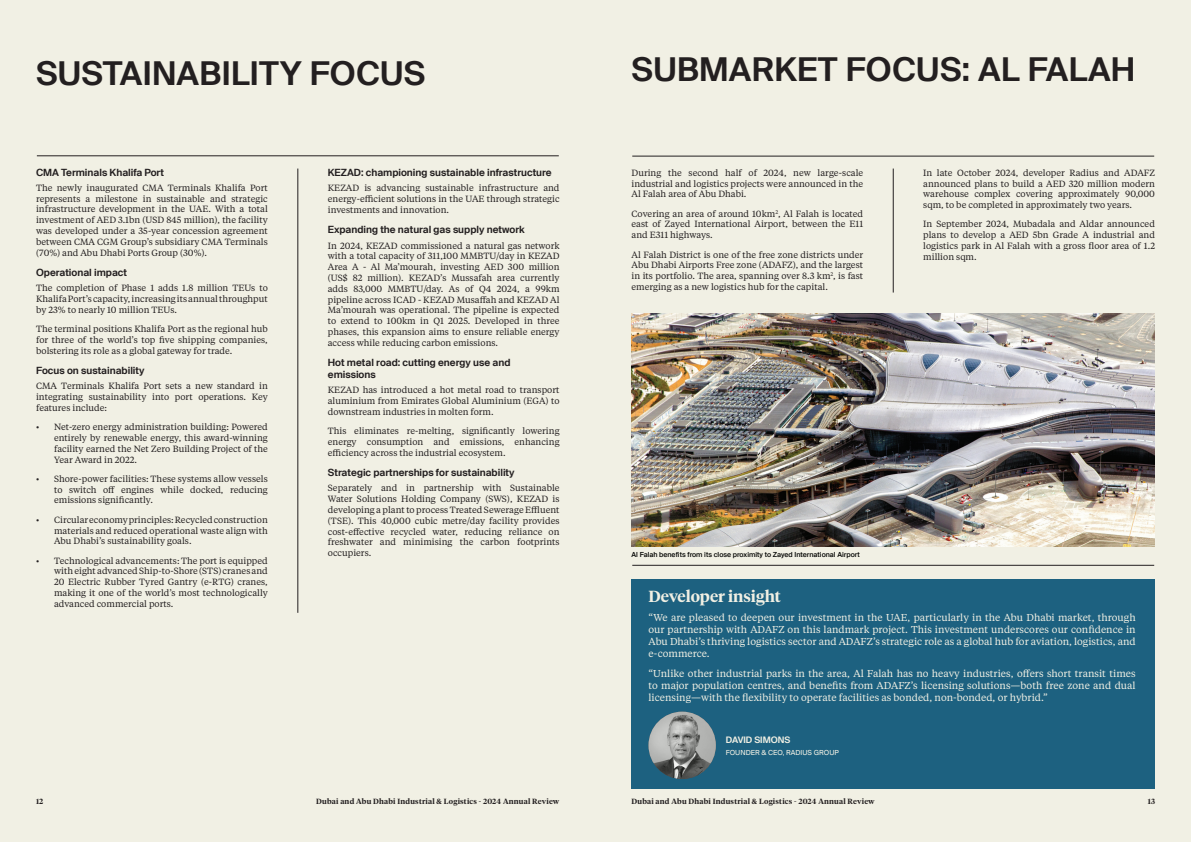
<style>
.page{position:relative;width:1191px;height:842px;background:#fff}
.page>*{position:absolute;margin:0;border:0;box-sizing:border-box;transform-origin:0 0}
.t1{font:600 33px "Suisse Intl";letter-spacing:.01em;color:#231f20}
.t2{font:600 16px "Tiempos Headline";color:#f1f0e4}
.t3{font:10px/12px "Tiempos Text";color:#f1f0e4;text-align:justify}
.t4{font:600 10px/12px "Suisse Intl";color:#231f20}
.t5{font:9px/10.8px "Tiempos Text";color:#231f20;text-align:justify}
.t6{font:600 9px "Suisse Intl";color:#f1f0e4}
.t7{font:600 7.5px "Tiempos Headline";letter-spacing:.03em;color:#231f20}
.t8{font:500 7px "Suisse Intl";color:#040503}
.t9{font:7px "Suisse Intl";color:#f1f0e4}
</style>
<div class="page">
<div style="left:0;top:0;width:595px;height:842px;background:#f1f0e4"></div>
<div style="left:595px;top:0;width:596px;height:842px;background:#f1f0e4"></div>
<hr style="left:298px;top:169px;width:1px;height:444px;background:#231f20">
<hr style="left:893px;top:169px;width:1px;height:124px;background:#231f20">
<hr style="left:37px;top:156px;width:522px;height:1px;background:#231f20">
<hr style="left:632px;top:156px;width:522px;height:1px;background:#231f20">
<hr style="left:632px;top:565px;width:522px;height:1px;background:#231f20">
<div style="left:631px;top:579px;width:524px;height:209px;background:#1d6180"></div>
<svg style="left:648px;top:712px;width:68px;height:67px;background:#959694"></svg>
<img style="left:631px;top:314px;width:523px;height:233px">
<h1 class="t1" style="left:36px;top:54px;width:391px">SUSTAINABILITY FOCUS</h1>
<p class="t4" style="left:36px;top:167px;width:129px">CMA Terminals Khalifa Port</p>
<p class="t5" style="left:36px;top:182px;width:233px">The newly inaugurated CMA Terminals Khalifa Port represents a milestone in sustainable and strategic infrastructure development in the UAE. With a total investment of AED 3.1bn (USD 845 million), the facility was developed under a 35-year concession agreement between CMA CGM Group’s subsidiary CMA Terminals (70%) and Abu Dhabi Ports Group (30%).</p>
<p class="t4" style="left:36px;top:267px;width:92px">Operational impact</p>
<p class="t5" style="left:36px;top:282px;width:233px">The completion of Phase 1 adds 1.8 million TEUs to Khalifa Port’s capacity, increasing its annual throughput by 23% to nearly 10 million TEUs.</p>
<p class="t5" style="left:36px;top:323px;width:233px">The terminal positions Khalifa Port as the regional hub for three of the world’s top five shipping companies, bolstering its role as a global gateway for trade.</p>
<p class="t4" style="left:36px;top:365px;width:110px">Focus on sustainability</p>
<p class="t5" style="left:36px;top:380px;width:233px">CMA Terminals Khalifa Port sets a new standard in integrating sustainability into port operations. Key features include:</p>
<p class="t5" style="left:54px;top:421px;width:215px;text-indent:-18px">• Net-zero energy administration building: Powered entirely by renewable energy, this award-winning facility earned the Net Zero Building Project of the Year Award in 2022.</p>
<p class="t5" style="left:54px;top:473px;width:215px;text-indent:-18px">• Shore-power facilities: These systems allow vessels to switch off engines while docked, reducing emissions significantly.</p>
<p class="t5" style="left:54px;top:514px;width:215px;text-indent:-18px">• Circular economy principles: Recycled construction materials and reduced operational waste align with Abu Dhabi’s sustainability goals.</p>
<p class="t5" style="left:54px;top:555px;width:215px;text-indent:-18px">• Technological advancements: The port is equipped with eight advanced Ship-to-Shore (STS) cranes and 20 Electric Rubber Tyred Gantry (e-RTG) cranes, making it one of the world’s most technologically advanced commercial ports.</p>
<p class="t4" style="left:328px;top:167px;width:225px">KEZAD: championing sustainable infrastructure</p>
<p class="t5" style="left:328px;top:182px;width:233px">KEZAD is advancing sustainable infrastructure and energy-efficient solutions in the UAE through strategic investments and innovation.</p>
<p class="t4" style="left:328px;top:224px;width:198px">Expanding the natural gas supply network</p>
<p class="t5" style="left:328px;top:239px;width:233px">In 2024, KEZAD commissioned a natural gas network with a total capacity of 311,100 MMBTU/day in KEZAD Area A - Al Ma’mourah, investing AED 300 million (US$ 82 million). KEZAD’s Mussafah area currently adds 83,000 MMBTU/day. As of Q4 2024, a 99km pipeline across ICAD - KEZAD Musaffah and KEZAD Al Ma’mourah was operational. The pipeline is expected to extend to 100km in Q1 2025. Developed in three phases, this expansion aims to ensure reliable energy access while reducing carbon emissions.</p>
<p class="t4" style="left:328px;top:357px;width:184px">Hot metal road: cutting energy use and emissions</p>
<p class="t5" style="left:328px;top:384px;width:233px">KEZAD has introduced a hot metal road to transport aluminium from Emirates Global Aluminium (EGA) to downstream industries in molten form.</p>
<p class="t5" style="left:328px;top:425px;width:233px">This eliminates re-melting, significantly lowering energy consumption and emissions, enhancing efficiency across the industrial ecosystem.</p>
<p class="t4" style="left:328px;top:467px;width:188px">Strategic partnerships for sustainability</p>
<p class="t5" style="left:328px;top:482px;width:233px">Separately and in partnership with Sustainable Water Solutions Holding Company (SWS), KEZAD is developing a plant to process Treated Sewerage Effluent (TSE). This 40,000 cubic metre/day facility provides cost-effective recycled water, reducing reliance on freshwater and minimising the carbon footprints occupiers.</p>
<h1 class="t1" style="left:631px;top:51px;width:505px">SUBMARKET FOCUS: AL FALAH</h1>
<p class="t5" style="left:631px;top:167px;width:233px">During the second half of 2024, new large-scale industrial and logistics projects were announced in the Al Falah area of Abu Dhabi.</p>
<p class="t5" style="left:631px;top:208px;width:233px">Covering an area of around 10km<sup>2</sup>, Al Falah is located east of Zayed International Airport, between the E11 and E311 highways.</p>
<p class="t5" style="left:631px;top:249px;width:233px">Al Falah District is one of the free zone districts under Abu Dhabi Airports Free zone (ADAFZ), and the largest in its portfolio. The area, spanning over 8.3 km<sup>2</sup>, is fast emerging as a new logistics hub for the capital.</p>
<p class="t5" style="left:923px;top:167px;width:233px">In late October 2024, developer Radius and ADAFZ announced plans to build a AED 320 million modern warehouse complex covering approximately 90,000 sqm, to be completed in approximately two years.</p>
<p class="t5" style="left:923px;top:218px;width:233px">In September 2024, Mubadala and Aldar announced plans to develop a AED 5bn Grade A industrial and logistics park in Al Falah with a gross floor area of 1.2 million sqm.</p>
<p class="t8" style="left:631px;top:551px;width:230px">Al Falah benefits from its close proximity to Zayed International Airport</p>
<h2 class="t2" style="left:648px;top:585px;width:134px">Developer insight</h2>
<p class="t3" style="left:648px;top:611px;width:489px">“We are pleased to deepen our investment in the UAE, particularly in the Abu Dhabi market, through our partnership with ADAFZ on this landmark project. This investment underscores our confidence in Abu Dhabi’s thriving logistics sector and ADAFZ’s strategic role as a global hub for aviation, logistics, and e-commerce.</p>
<p class="t3" style="left:648px;top:667px;width:488px">“Unlike other industrial parks in the area, Al Falah has no heavy industries, offers short transit times to major population centres, and benefits from ADAFZ’s licensing solutions—both free zone and dual licensing—with the flexibility to operate facilities as bonded, non-bonded, or hybrid.”</p>
<p class="t6" style="left:726px;top:735px;width:66px">DAVID SIMONS</p>
<p class="t9" style="left:726px;top:748px;width:114px">FOUNDER &amp; CEO, RADIUS GROUP</p>
<p class="t7" style="left:36px;top:796px;width:9px">12</p>
<p class="t7" style="left:316px;top:796px;width:245px">Dubai and Abu Dhabi Industrial &amp; Logistics - 2024 Annual Review</p>
<p class="t7" style="left:631px;top:796px;width:245px">Dubai and Abu Dhabi Industrial &amp; Logistics - 2024 Annual Review</p>
<p class="t7" style="left:1147px;top:796px;width:9px">13</p>
</div>
